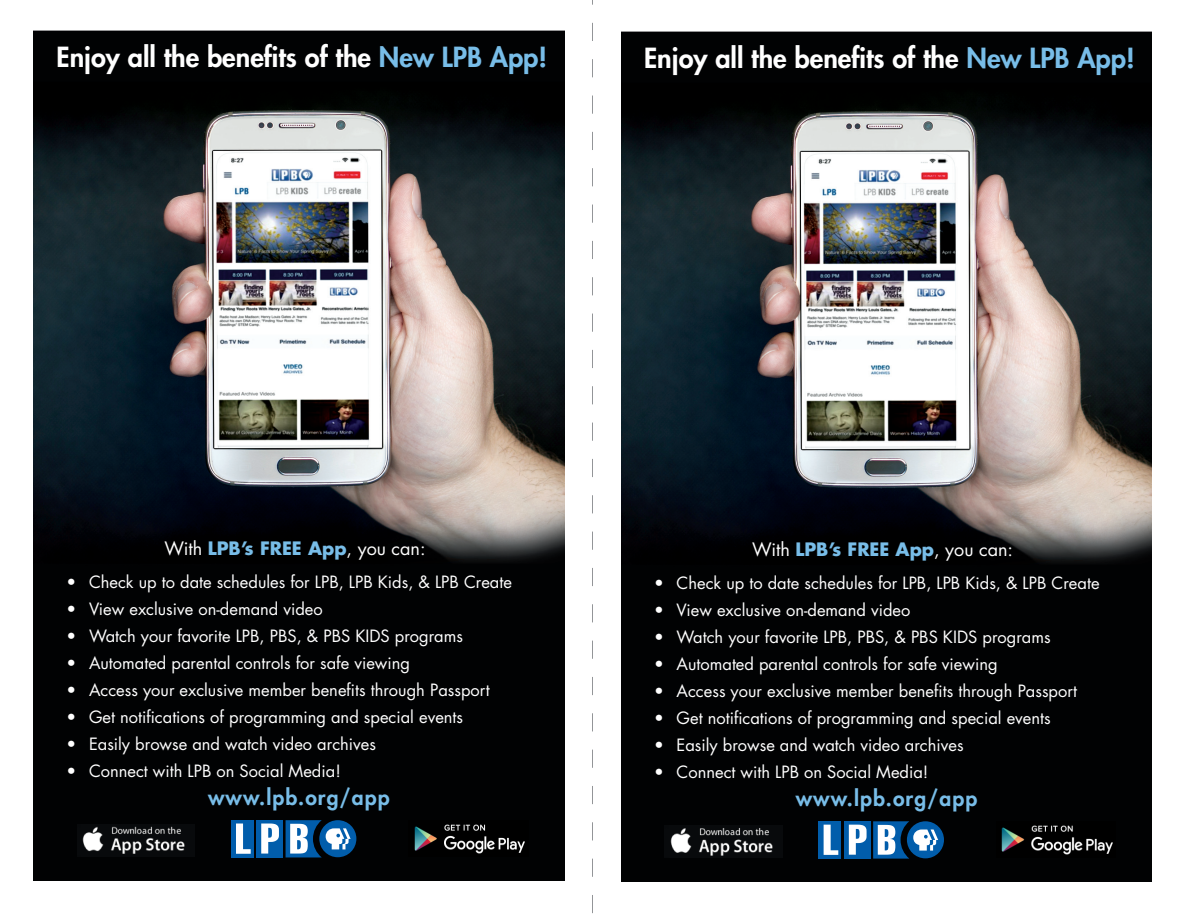
<style>
.page{position:relative;width:1188px;height:918px;background:#fff}
.page>*{position:absolute;margin:0;border:0;box-sizing:border-box;transform-origin:0 0}
.t1{font:800 27px "Futura";color:#fff}
.t2{font:800 21px "Futura";letter-spacing:.05em;color:#78bde8}
.t3{font:18px "Futura";color:#fff}
.t4{font:16.5px "Futura";color:#fff}
.s1{color:#78bde8}
.s2{font-weight:700;color:#78bde8}
</style>
<div class="page">
<img style="left:33px;top:30px;width:531px;height:851px">
<img style="left:409px;top:821px;width:119px;height:35px">
<img style="left:77px;top:824px;width:118px;height:33px">
<svg style="left:592px;top:0;width:1px;height:914px"></svg>
<div style="left:231px;top:820px;width:22px;height:37px;background:#015dab"></div>
<svg style="left:236px;top:824px;width:15px;height:30px"></svg>
<div style="left:256px;top:820px;width:27px;height:37px;background:#015dab"></div>
<svg style="left:261px;top:824px;width:18px;height:30px"></svg>
<div style="left:319px;top:820px;width:37px;height:37px;background:#015dab;border-radius:50%"></div>
<svg style="left:286px;top:820px;width:65px;height:37px"></svg>
<img style="left:621px;top:31px;width:531px;height:851px">
<img style="left:997px;top:822px;width:119px;height:36px">
<img style="left:665px;top:826px;width:118px;height:32px">
<svg style="left:819px;top:821px;width:22px;height:37px"></svg>
<svg style="left:824px;top:825px;width:14px;height:30px"></svg>
<div style="left:844px;top:821px;width:26px;height:37px;background:#015dab"></div>
<svg style="left:849px;top:825px;width:18px;height:30px"></svg>
<div style="left:907px;top:821px;width:37px;height:37px;background:#015dab;border-radius:50%"></div>
<svg style="left:873px;top:821px;width:65px;height:38px"></svg>
<p class="t1" style="left:57px;top:39px;width:492px">Enjoy all the benefits of the <span class="s1">New LPB App!</span></p>
<p class="t1" style="left:644px;top:40px;width:492px">Enjoy all the benefits of the <span class="s1">New LPB App!</span></p>
<p class="t3" style="left:164px;top:536px;width:263px">With <span class="s2">LPB’s FREE App</span>, you can:</p>
<p class="t4" style="left:67px;top:571px;width:447px">• Check up to date schedules for LPB, LPB Kids, &amp; LPB Create</p>
<p class="t4" style="left:67px;top:598px;width:258px">• View exclusive on-demand video</p>
<p class="t4" style="left:67px;top:625px;width:398px">• Watch your favorite LPB, PBS, &amp; PBS KIDS programs</p>
<p class="t4" style="left:67px;top:652px;width:345px">• Automated parental controls for safe viewing</p>
<p class="t4" style="left:67px;top:679px;width:425px">• Access your exclusive member benefits through Passport</p>
<p class="t4" style="left:67px;top:706px;width:398px">• Get notifications of programming and special events</p>
<p class="t4" style="left:67px;top:733px;width:311px">• Easily browse and watch video archives</p>
<p class="t4" style="left:67px;top:760px;width:276px">• Connect with LPB on Social Media!</p>
<p class="t2" style="left:208px;top:783px;width:183px">www.lpb.org/app</p>
<p class="t3" style="left:752px;top:537px;width:263px">With <span class="s2">LPB’s FREE App</span>, you can:</p>
<p class="t4" style="left:654px;top:572px;width:447px">• Check up to date schedules for LPB, LPB Kids, &amp; LPB Create</p>
<p class="t4" style="left:654px;top:599px;width:258px">• View exclusive on-demand video</p>
<p class="t4" style="left:654px;top:626px;width:398px">• Watch your favorite LPB, PBS, &amp; PBS KIDS programs</p>
<p class="t4" style="left:654px;top:653px;width:345px">• Automated parental controls for safe viewing</p>
<p class="t4" style="left:654px;top:680px;width:425px">• Access your exclusive member benefits through Passport</p>
<p class="t4" style="left:654px;top:707px;width:398px">• Get notifications of programming and special events</p>
<p class="t4" style="left:654px;top:734px;width:311px">• Easily browse and watch video archives</p>
<p class="t4" style="left:654px;top:761px;width:276px">• Connect with LPB on Social Media!</p>
<p class="t2" style="left:796px;top:784px;width:183px">www.lpb.org/app</p>
</div>
